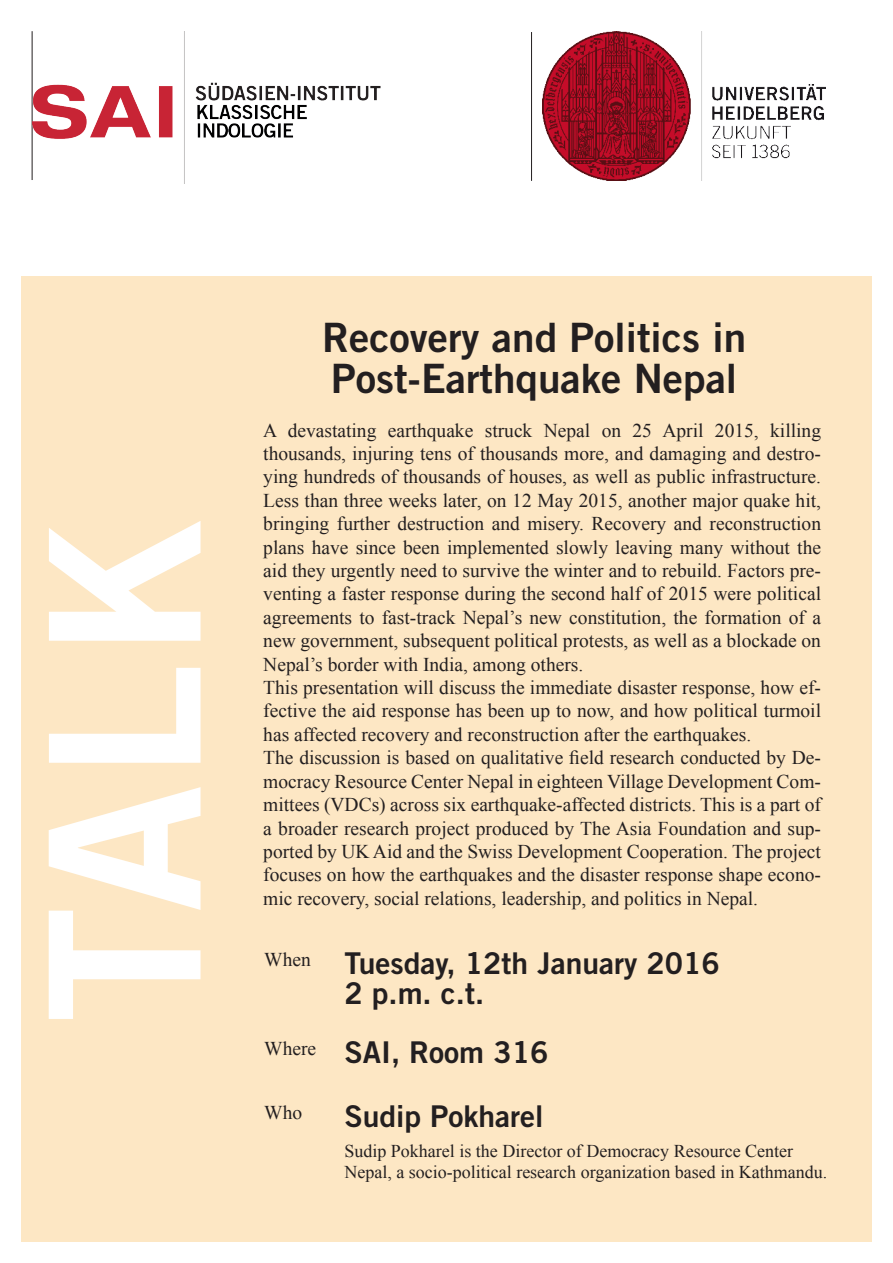
<style>
.page{position:relative;width:893px;height:1263px;background:#fff}
.page>*{position:absolute;margin:0;border:0;box-sizing:border-box;transform-origin:0 0}
.t1{font:210px "Trade Gothic LT Std Bd 2";color:#fff}
.Überschrift{font:40.5px "Trade Gothic LT Std Bd 2";color:#231f20}
.Daten{font:30px "Trade Gothic LT Std Bd 2";color:#231f20}
.Absatzformat_1{font:19.5px/23.4px "Times New Roman";color:#231f20;text-align:justify}
.Daten-2{font:18px "Times New Roman";color:#231f20}
</style>
<div class="page">
<img style="left:542px;top:32px;width:284px;height:149px">
<div style="left:21px;top:276px;width:850px;height:966px;background:#fde7c4"></div>
<hr style="left:531px;top:32px;width:1px;height:149px;background:#231f20">
<img style="left:32px;top:31px;width:349px;height:152px">
<p class="t1" style="left:-5px;top:1023px;width:508px;rotate:-90deg">TALK</p>
<p class="Überschrift" style="left:322px;top:313px;width:426px">Recovery and Politics in</p>
<p class="Überschrift" style="left:331px;top:353px;width:408px">Post-Earthquake Nepal</p>
<p class="Absatzformat_1" style="left:263px;top:418px;width:559px">A devastating earthquake struck Nepal on 25 April 2015, killing thousands, injuring tens of thousands more, and damaging and destro&shy;ying hundreds of thousands of houses, as well as public infrastructure.<br>Less than three weeks later, on 12 May 2015, another major quake hit, bringing further destruction and misery. Recovery and reconstruction plans have since been implemented slowly leaving many without the aid they urgently need to survive the winter and to rebuild. Factors pre&shy;venting a faster response during the second half of 2015 were political agreements to fast-track Nepal’s new constitution, the formation of a new government, subsequent political protests, as well as a blockade on Nepal’s border with India, among others.</p>
<p class="Absatzformat_1" style="left:263px;top:675px;width:559px">This presentation will discuss the immediate disaster response, how ef&shy;fective the aid response has been up to now, and how political turmoil has affected recovery and reconstruction after the earthquakes.</p>
<p class="Absatzformat_1" style="left:263px;top:746px;width:559px">The discussion is based on qualitative field research conducted by De&shy;mocracy Resource Center Nepal in eighteen Village Development Com&shy;mittees (VDCs) across six earthquake-affected districts. This is a part of a broader research project produced by The Asia Foundation and sup&shy;ported by UK Aid and the Swiss Development Cooperation. The project focuses on how the earthquakes and the disaster response shape econo&shy;mic recovery, social relations, leadership, and politics in Nepal.</p>
<p class="Absatzformat_1" style="left:264px;top:947px;width:48px">When</p>
<p class="Daten" style="left:344px;top:944px;width:377px">Tuesday, 12th January 2016</p>
<p class="Daten" style="left:344px;top:974px;width:141px">2 p.m. c.t.</p>
<p class="Absatzformat_1" style="left:264px;top:1036px;width:53px">Where</p>
<p class="Daten" style="left:344px;top:1034px;width:206px">SAI, Room 316</p>
<p class="Absatzformat_1" style="left:264px;top:1100px;width:39px">Who</p>
<p class="Daten" style="left:344px;top:1097px;width:201px">Sudip Pokharel</p>
<p class="Daten-2" style="left:344px;top:1139px;width:450px">Sudip Pokharel is the Director of Democracy Resource Center</p>
<p class="Daten-2" style="left:344px;top:1160px;width:485px">Nepal, a socio-political research organization based in Kathmandu.</p>
</div>
